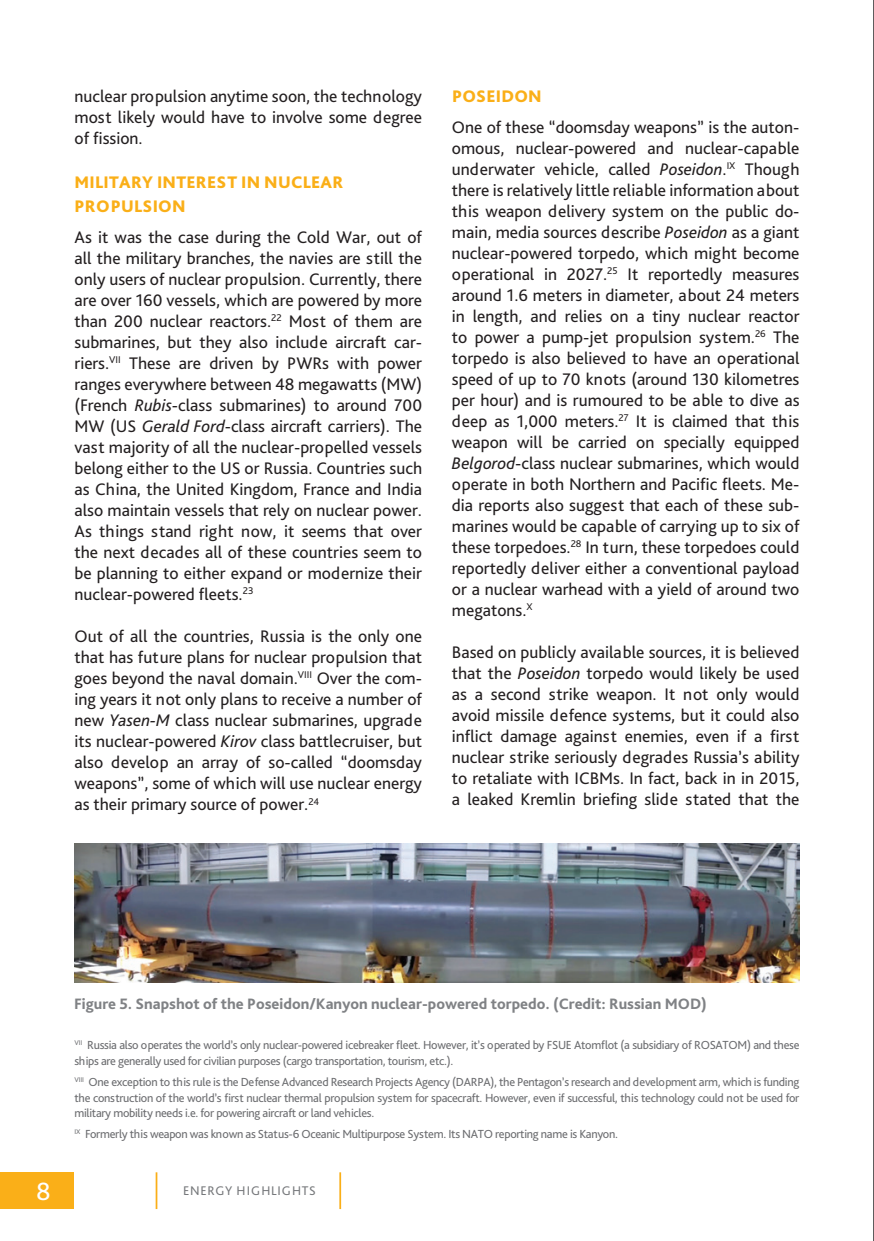
<style>
.page{position:relative;width:874px;height:1241px;background:#fff}
.page>*{position:absolute;margin:0;border:0;box-sizing:border-box;transform-origin:0 0}
.t1{font:26.25px "Bliss Pro";color:#fff}
.t2{font:17.5px/21px "Bliss Pro";color:#231f20;text-align:justify}
._2-PAANTRASTE{font:800 17.5px "Bliss Pro";letter-spacing:.015em;color:#faaf18}
.t3{font:800 15.75px "Bliss Pro";color:#808285}
.t4{font:13.12px "Bliss Pro";letter-spacing:.055em;color:#76787b}
.t5{font:12.25px/15.8px "Bliss Pro";letter-spacing:-.025em;color:#6c6d70}
.s1{font-style:italic}
</style>
<div class="page">
<img style="left:74px;top:843px;width:725px;height:139px">
<div style="left:0;top:1172px;width:74px;height:36px;background:#faaf18"></div>
<hr style="left:155px;top:1172px;width:2px;height:36px;background:#faaf18">
<hr style="left:339px;top:1172px;width:2px;height:36px;background:#faaf18">
<hr style="left:873px;top:0;width:1px;height:1240px;background:#231f20">
<p class="t2" style="left:74px;top:85px;width:349px">nuclear propulsion anytime soon, the technology most likely would have to involve some degree of fission.</p>
<p class="_2-PAANTRASTE" style="left:75px;top:172px;width:270px">MILITARY INTEREST IN NUCLEAR</p>
<p class="_2-PAANTRASTE" style="left:75px;top:195px;width:112px">PROPULSION</p>
<p class="t2" style="left:74px;top:226px;width:349px">As it was the case during the Cold War, out of all the military branches, the navies are still the only users of nuclear propulsion. Currently, there are over 160 vessels, which are powered by more than 200 nuclear reactors.<sup>22</sup> Most of them are submarines, but they also include aircraft car&shy;riers.<sup>VII</sup> These are driven by PWRs with power ranges everywhere between 48 megawatts (MW) (French <span class="s1">Rubis</span>-class submarines) to around 700<br>MW (US <span class="s1">Gerald Ford</span>-class aircraft carriers). The vast majority of all the nuclear-propelled vessels belong either to the US or Russia. Countries such as China, the United Kingdom, France and India also maintain vessels that rely on nuclear power.<br>As things stand right now, it seems that over the next decades all of these countries seem to be planning to either expand or modernize their nuclear-powered fleets.<sup>23</sup></p>
<p class="t2" style="left:74px;top:625px;width:349px">Out of all the countries, Russia is the only one that has future plans for nuclear propulsion that goes beyond the naval domain.<sup>VIII</sup> Over the com&shy;ing years it not only plans to receive a number of new <span class="s1">Yasen-M</span> class nuclear submarines, upgrade its nuclear-powered <span class="s1">Kirov</span> class battlecruiser, but also develop an array of so-called “doomsday weapons”, some of which will use nuclear energy as their primary source of power.<sup>24</sup></p>
<p class="_2-PAANTRASTE" style="left:452px;top:85px;width:91px">POSEIDON</p>
<p class="t2" style="left:451px;top:116px;width:349px">One of these “doomsday weapons” is the auton&shy;omous, nuclear-powered and nuclear-capable underwater vehicle, called <span class="s1">Poseidon</span>.<sup>IX</sup> Though there is relatively little reliable information about this weapon delivery system on the public do&shy;main, media sources describe <span class="s1">Poseidon</span> as a giant nuclear-powered torpedo, which might become operational in 2027.<sup>25</sup> It reportedly measures around 1.6 meters in diameter, about 24 meters in length, and relies on a tiny nuclear reactor to power a pump-jet propulsion system.<sup>26</sup> The torpedo is also believed to have an operational speed of up to 70 knots (around 130 kilometres per hour) and is rumoured to be able to dive as deep as 1,000 meters.<sup>27</sup> It is claimed that this weapon will be carried on specially equipped <span class="s1">Belgorod</span>-class nuclear submarines, which would operate in both Northern and Pacific fleets. Me&shy;dia reports also suggest that each of these sub&shy;marines would be capable of carrying up to six of these torpedoes.<sup>28</sup> In turn, these torpedoes could reportedly deliver either a conventional payload or a nuclear warhead with a yield of around two megatons.<sup>X</sup></p>
<p class="t2" style="left:451px;top:641px;width:349px">Based on publicly available sources, it is believed that the <span class="s1">Poseidon</span> torpedo would likely be used as a second strike weapon. It not only would avoid missile defence systems, but it could also inflict damage against enemies, even if a first nuclear strike seriously degrades Russia’s ability to retaliate with ICBMs. In fact, back in in 2015, a leaked Kremlin briefing slide stated that the</p>
<p class="t3" style="left:74px;top:994px;width:634px">Figure 5. Snapshot of the Poseidon/Kanyon nuclear-powered torpedo. (Credit: Russian MOD)</p>
<p class="t5" style="left:74px;top:1036px;width:726px"><sup>VII</sup> Russia also operates the world’s only nuclear-powered icebreaker fleet. However, it’s operated by FSUE Atomflot (a subsidiary of ROSATOM) and these ships are generally used for civilian purposes (cargo transportation, tourism, etc.).</p>
<p class="t5" style="left:74px;top:1073px;width:726px;text-align:justify"><sup>VIII</sup> One exception to this rule is the Defense Advanced Research Projects Agency (DARPA), the Pentagon’s research and development arm, which is funding the construction of the world’s first nuclear thermal propulsion system for spacecraft. However, even if successful, this technology could not be used for military mobility needs i.e. for powering aircraft or land vehicles.</p>
<p class="t5" style="left:74px;top:1125px;width:544px"><sup>IX</sup> Formerly this weapon was known as Status-6 Oceanic Multipurpose System. Its NATO reporting name is Kanyon.</p>
<h1 class="t1" style="left:36px;top:1174px;width:16px">8</h1>
<p class="t4" style="left:183px;top:1182px;width:134px">ENERGY HIGHLIGHTS</p>
</div>
